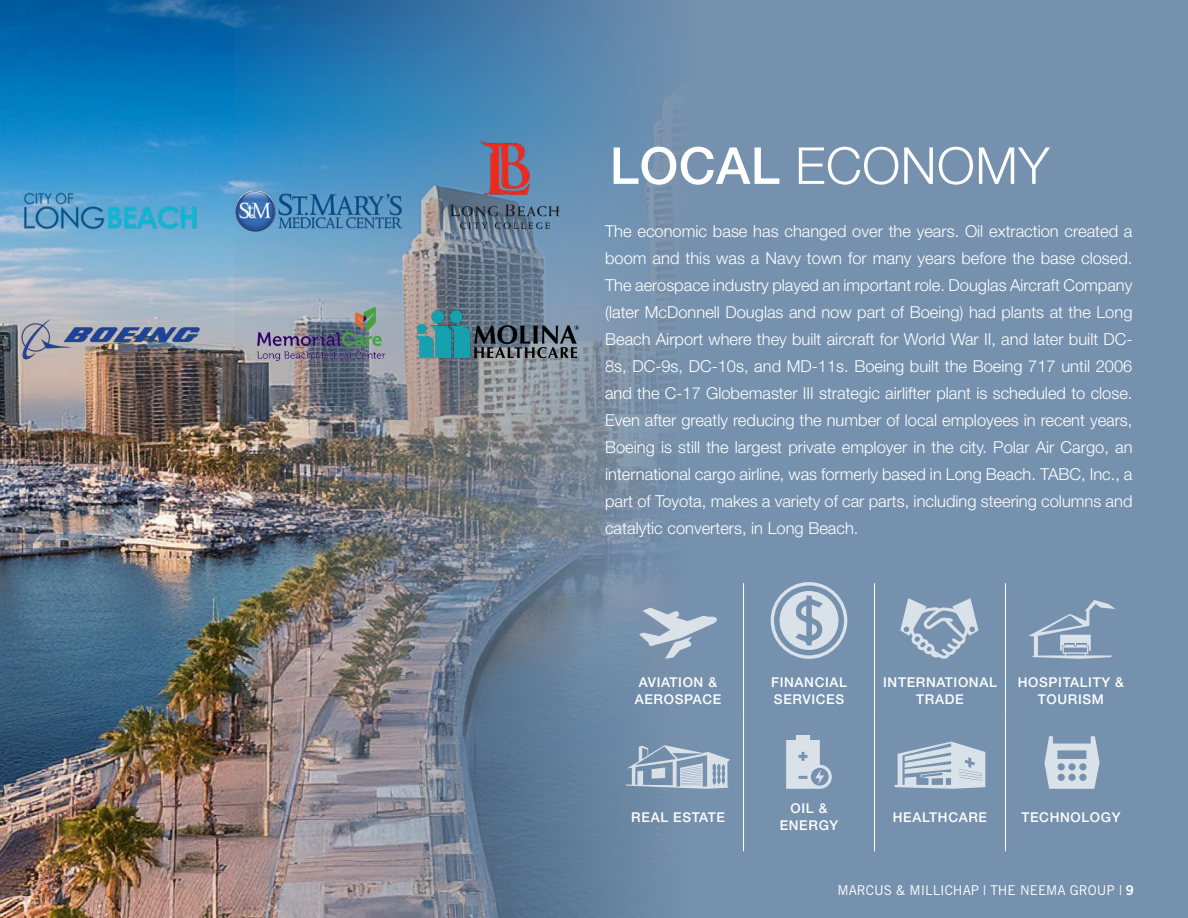
<style>
.page{position:relative;width:1188px;height:918px;background:#fff}
.page>*{position:absolute;margin:0;border:0;box-sizing:border-box;transform-origin:0 0}
.t1{font:300 51px "Helvetica Neue LT Std";letter-spacing:.01em;color:#fff}
.t2{font:300 16.5px/27px "Helvetica Neue LT Std";color:#fff;text-align:justify}
.t3{font:500 13.5px "Helvetica Neue LT Std";letter-spacing:.05em;color:#fff}
.t4{font:13.5px "Trade Gothic LT Std";color:#fff}
.s1{font-weight:500}
.s2{font-family:"Trade Gothic LT Std Bd 2"}
</style>
<div class="page">
<img style="left:0;top:0;width:234px;height:918px">
<img style="left:234px;top:0;width:954px;height:918px">
<hr style="left:743px;top:583px;width:1px;height:134px;background:#fff">
<hr style="left:874px;top:583px;width:1px;height:134px;background:#fff">
<hr style="left:1005px;top:583px;width:1px;height:134px;background:#fff">
<hr style="left:743px;top:717px;width:1px;height:134px;background:#fff">
<hr style="left:874px;top:717px;width:1px;height:134px;background:#fff">
<hr style="left:1005px;top:717px;width:1px;height:134px;background:#fff">
<svg style="left:895px;top:742px;width:90px;height:47px;background:#b5c4d3"></svg>
<svg style="left:1028px;top:600px;width:88px;height:59px;background:#8ba2ba"></svg>
<svg style="left:900px;top:598px;width:78px;height:62px;background:#99aec3"></svg>
<svg style="left:771px;top:582px;width:76px;height:77px;background:#a5b8ca"></svg>
<svg style="left:626px;top:745px;width:104px;height:44px;background:#9bafc3"></svg>
<svg style="left:786px;top:735px;width:46px;height:54px;background:#b8c6d5"></svg>
<svg style="left:1044px;top:736px;width:56px;height:53px;background:#b4c4d3"></svg>
<svg style="left:639px;top:608px;width:78px;height:51px;background:#9baec2"></svg>
<img style="left:13px;top:185px;width:196px;height:53px">
<img style="left:236px;top:188px;width:173px;height:46px">
<img style="left:448px;top:137px;width:113px;height:96px">
<img style="left:20px;top:282px;width:182px;height:114px">
<img style="left:258px;top:308px;width:129px;height:53px">
<img style="left:398px;top:293px;width:196px;height:82px">
<p class="t1" style="left:610px;top:135px;width:441px"><span class="s1">LOCAL</span> ECONOMY</p>
<p class="t2" style="left:605px;top:217px;width:529px">The economic base has changed over the years. Oil extraction created a boom and this was a Navy town for many years before the base closed.<br>The aerospace industry played an important role. Douglas Aircraft Company (later McDonnell Douglas and now part of Boeing) had plants at the Long Beach Airport where they built aircraft for World War II, and later built DC-8s, DC-9s, DC-10s, and MD-11s. Boeing built the Boeing 717 until 2006 and the C-17 Globemaster III strategic airlifter plant is scheduled to close.<br>Even after greatly reducing the number of local employees in recent years, Boeing is still the largest private employer in the city. Polar Air Cargo, an international cargo airline, was formerly based in Long Beach. TABC, Inc., a part of Toyota, makes a variety of car parts, including steering columns and catalytic converters, in Long Beach.</p>
<p class="t3" style="left:639px;top:675px;width:80px">AVIATION &amp;</p>
<p class="t3" style="left:635px;top:691px;width:88px">AEROSPACE</p>
<p class="t3" style="left:631px;top:809px;width:95px">REAL ESTATE</p>
<p class="t3" style="left:771px;top:675px;width:77px">FINANCIAL</p>
<p class="t3" style="left:774px;top:691px;width:72px">SERVICES</p>
<p class="t3" style="left:883px;top:675px;width:115px">INTERNATIONAL</p>
<p class="t3" style="left:916px;top:691px;width:49px">TRADE</p>
<p class="t3" style="left:1018px;top:675px;width:108px">HOSPITALITY &amp;</p>
<p class="t3" style="left:1038px;top:691px;width:68px">TOURISM</p>
<p class="t3" style="left:791px;top:801px;width:38px">OIL &amp;</p>
<p class="t3" style="left:780px;top:817px;width:60px">ENERGY</p>
<p class="t3" style="left:893px;top:809px;width:96px">HEALTHCARE</p>
<p class="t3" style="left:1021px;top:809px;width:101px">TECHNOLOGY</p>
<p class="t4" style="left:837px;top:882px;width:298px">MARCUS &amp; MILLICHAP | THE NEEMA GROUP | <span class="s2">9</span></p>
</div>
